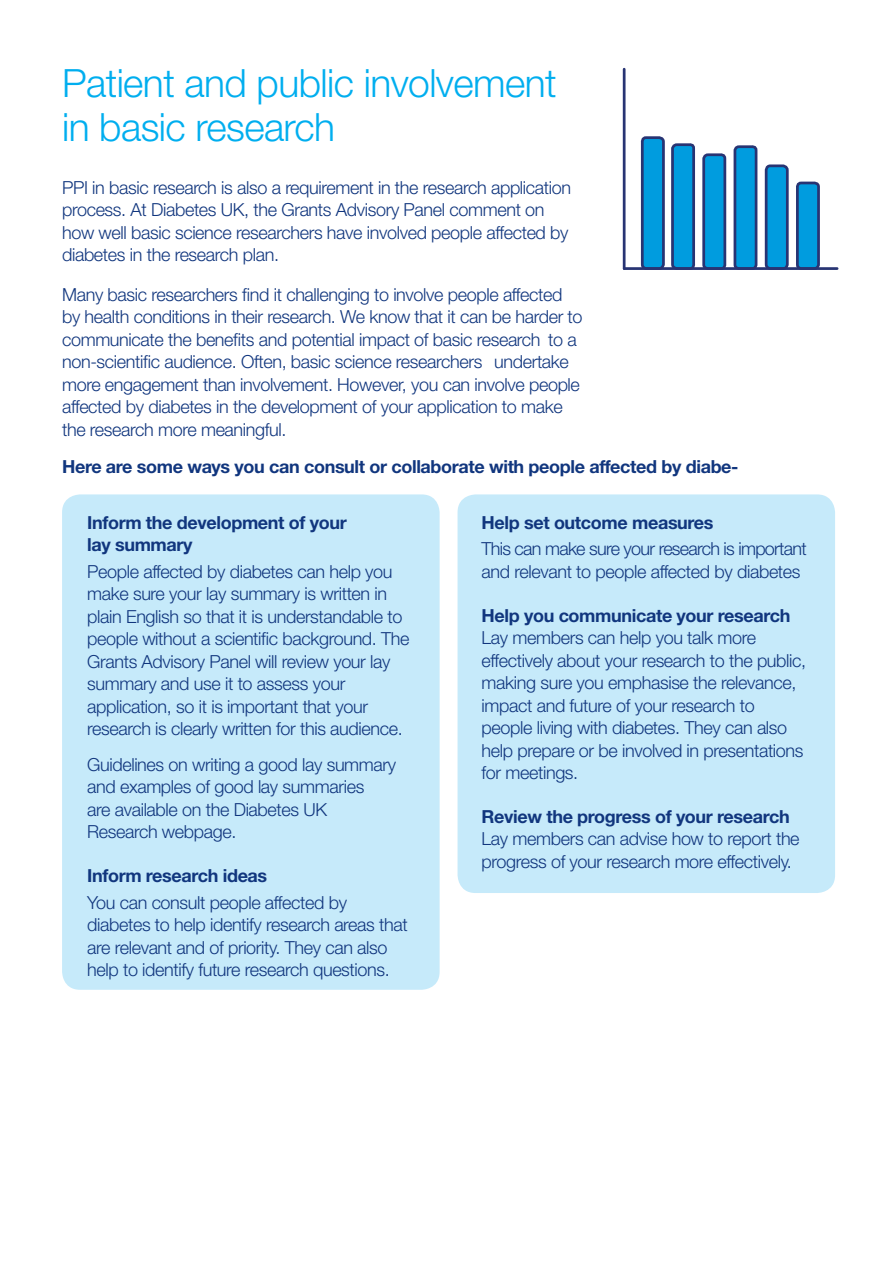
<style>
.page{position:relative;width:893px;height:1263px;background:#fff}
.page>*{position:absolute;margin:0;border:0;box-sizing:border-box;transform-origin:0 0}
.t1{font:300 39px "Helvetica Neue LT Std";letter-spacing:-.015em;color:#00aeef}
.t2{font:300 18px/22.5px "Helvetica Neue LT Std";letter-spacing:-.02em;color:#11367e}
.t3{font:700 18px/22.5px "Helvetica Neue LT Std";letter-spacing:-.02em;color:#11367e}
.t4{font:300 18px/22.5px "Helvetica Neue LT Std";letter-spacing:-.04em;color:#11367e}
.s1{font-weight:700}
</style>
<div class="page">
<div style="left:458px;top:494px;width:377px;height:399px;background:#c6eafa;border-radius:18px"></div>
<div style="left:62px;top:494px;width:378px;height:496px;background:#c6eafa;border-radius:18px"></div>
<div style="left:642px;top:138px;width:21px;height:131px;background:#009cdf;border-radius:4px"></div>
<div style="left:641px;top:136px;width:24px;height:134px;border:3px solid #283473;border-radius:4px"></div>
<svg style="left:671px;top:143px;width:25px;height:124px"></svg>
<div style="left:704px;top:154px;width:21px;height:115px;background:#009cdf;border-radius:4px"></div>
<div style="left:702px;top:153px;width:24px;height:117px;border:3px solid #283473;border-radius:4px"></div>
<svg style="left:733px;top:145px;width:25px;height:122px"></svg>
<div style="left:766px;top:166px;width:21px;height:103px;background:#009cdf;border-radius:4px"></div>
<div style="left:765px;top:164px;width:24px;height:106px;border:3px solid #283473;border-radius:4px"></div>
<div style="left:797px;top:183px;width:21px;height:86px;background:#009cdf;border-radius:4px"></div>
<div style="left:796px;top:181px;width:24px;height:89px;border:3px solid #283473;border-radius:4px"></div>
<hr style="left:623px;top:69px;width:2px;height:200px;background:#283473">
<hr style="left:624px;top:267px;width:213px;height:3px;background:#283473">
<p class="t1" style="left:62px;top:60px;width:496px">Patient and public involvement</p>
<p class="t1" style="left:62px;top:103px;width:275px">in basic research</p>
<p class="t2" style="left:62px;top:176px;width:511px">PPI in basic research is also a requirement in the research application process. At Diabetes UK, the Grants Advisory Panel comment on how well basic science researchers have involved people affected by diabetes in the research plan.</p>
<p class="t2" style="left:62px;top:283px;width:522px">Many basic researchers find it challenging to involve people affected by health conditions in their research. We know that it can be harder to communicate the benefits and potential impact of basic research to a non-scientific audience. Often, basic science researchers undertake more engagement than involvement. However, you can involve people affected by diabetes in the development of your application to make the research more meaningful.</p>
<p class="t3" style="left:62px;top:455px;width:678px">Here are some ways you can consult or collaborate with people affected by diabe-</p>
<p class="t3" style="left:482px;top:510px;width:233px">Help set outcome measures</p>
<p class="t4" style="left:482px;top:537px;width:327px">This can make sure your research is important and relevant to people affected by diabetes</p>
<p class="t2" style="left:482px;top:604px;width:326px"><span class="s1">Help you communicate your research </span>Lay members can help you talk more effectively about your research to the public, making sure you emphasise the relevance, impact and future of your research to people living with diabetes. They can also help prepare or be involved in presentations for meetings.</p>
<p class="t2" style="left:482px;top:805px;width:320px"><span class="s1">Review the progress of your research<br></span>Lay members can advise how to report the progress of your research more effectively.</p>
<p class="t3" style="left:87px;top:510px;width:261px">Inform the development of your lay summary</p>
<p class="t2" style="left:87px;top:560px;width:324px">People affected by diabetes can help you make sure your lay summary is written in plain English so that it is understandable to people without a scientific background. The Grants Advisory Panel will review your lay summary and use it to assess your application, so it is important that your research is clearly written for this audience.</p>
<p class="t2" style="left:87px;top:753px;width:311px">Guidelines on writing a good lay summary and examples of good lay summaries<br>are available on the Diabetes UK<br>Research webpage.</p>
<p class="t3" style="left:87px;top:864px;width:182px">Inform research ideas</p>
<p class="t2" style="left:87px;top:891px;width:322px">You can consult people affected by diabetes to help identify research areas that are relevant and of priority. They can also help to identify future research questions.</p>
</div>
